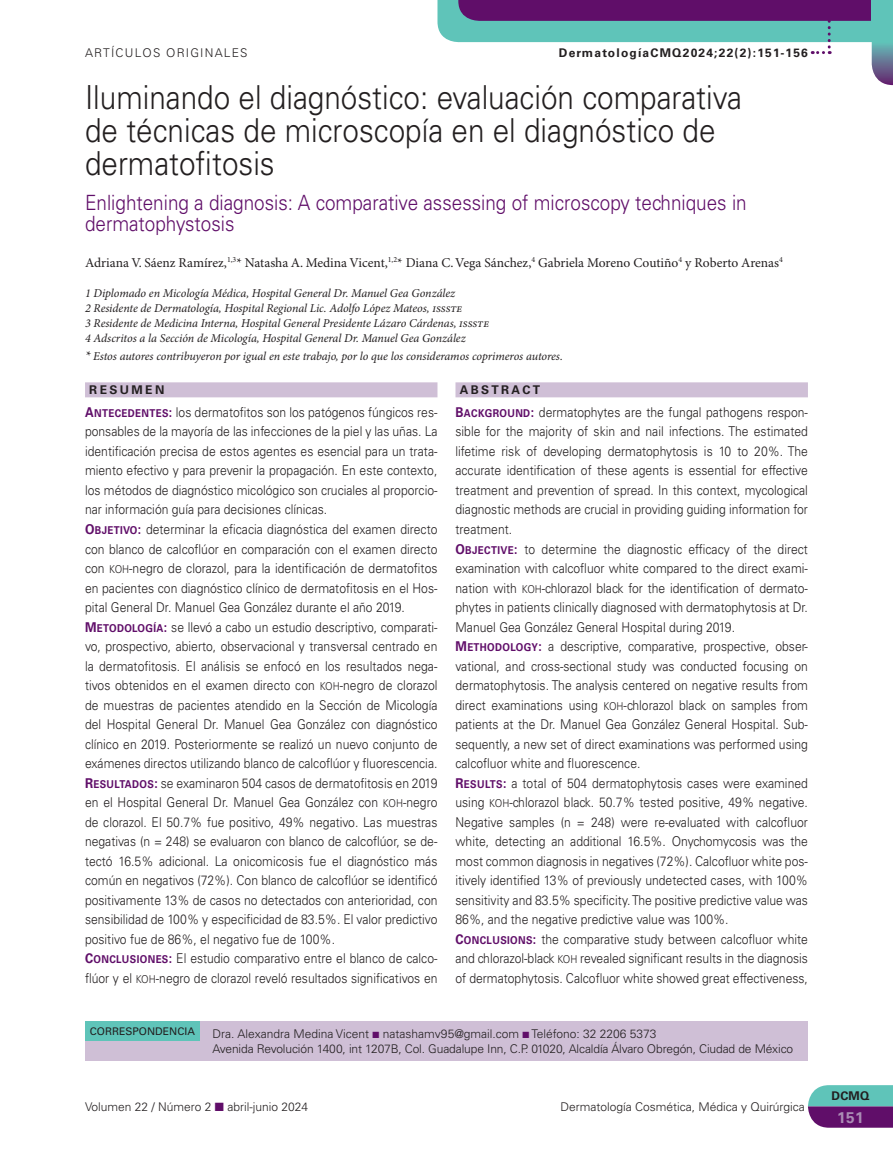
<style>
.page{position:relative;width:893px;height:1149px;background:#fff}
.page>*{position:absolute;margin:0;border:0;box-sizing:border-box;transform-origin:0 0}
.t1{font:300 33px/33px "Univers LT Std";color:#231f20;scale:.9 1}
.t2{font:300 21px/21px "Univers LT Std";color:#600e69;scale:.9 1}
.t3{font:700 15.45px "Univers LT Std";color:#aa8cb4}
.t4{font:300 13.5px/19.5px "Univers LT Std";color:#231f20;scale:.9 1}
.t5{font:13.5px "Minion Pro";letter-spacing:-.005em;color:#231f20}
.t6{font:italic 12px/15px "Minion Pro";letter-spacing:-.005em;color:#231f20}
.t7{font:300 12px/15px "Univers LT Std";color:#231f20}
.t8{font:700 12px "Univers LT Std";letter-spacing:.1em;color:#231f20}
.t9{font:300 12px "Univers LT Std";letter-spacing:.1em;color:#231f20}
.t10{font:700 12px "Univers LT Std";letter-spacing:.2em;color:#231f20}
.t11{font:10.5px "Univers LT Std";color:#231f20}
.s1{font-size:13.5px}
.s2{font-family:"Univers LT Std Bold SC800";font-weight:400;color:#600e69}
.s3{font-family:"Univers LT Std Bold SC800";font-weight:400;font-size:10.8px;color:#600e69}
.s4{font-family:"Univers LT Std Light SC800";font-weight:400;font-size:10.8px}
.s5{color:#600e69}
</style>
<div class="page">
<svg style="left:437px;top:0;width:456px;height:85px"></svg>
<div style="left:872px;top:0;width:21px;height:42px;background:#5fc4b9"></div>
<svg style="left:808px;top:1085px;width:85px;height:42px;background:#687297"></svg>
<div style="left:85px;top:1021px;width:723px;height:39px;background:#cfbfd6"></div>
<div style="left:85px;top:1021px;width:115px;height:19px;background:#5fc4b9"></div>
<div style="left:85px;top:382px;width:352px;height:15px;background:#cfbfd6"></div>
<div style="left:455px;top:382px;width:353px;height:15px;background:#cfbfd6"></div>
<p class="t9" style="left:85px;top:46px;width:164px">ARTÍCULOS ORIGINALES</p>
<p class="t8" style="left:559px;top:46px;width:251px">DermatologíaCMQ2024;22(2):151-156</p>
<h1 class="t1" style="left:85px;top:81px;width:731px">Iluminando el diagnóstico: evaluación comparativa de técnicas de microscopía en el diagnóstico de dermatofitosis</h1>
<h2 class="t2" style="left:85px;top:192px;width:737px">Enlightening a diagnosis: A comparative assessing of microscopy techniques in dermatophystosis</h2>
<p class="t5" style="left:85px;top:254px;width:699px">Adriana V. Sáenz Ramírez,<sup>1,3</sup>* Natasha A. Medina Vicent,<sup>1,2</sup>* Diana C. Vega Sánchez,<sup>4</sup> Gabriela Moreno Coutiño<sup>4</sup> y Roberto Arenas<sup>4</sup></p>
<p class="t6" style="left:85px;top:285px;width:405px">1 Diplomado en Micología Médica, Hospital General Dr. Manuel Gea González<br>2 Residente de Dermatología, Hospital Regional Lic. Adolfo López Mateos, issste<br>3 Residente de Medicina Interna, Hospital General Presidente Lázaro Cárdenas, issste 4 Adscritos a la Sección de Micología, Hospital General Dr. Manuel Gea González</p>
<p class="t6" style="left:85px;top:348px;width:479px"><span class="s1">*</span> Estos autores contribuyeron por igual en este trabajo, por lo que los consideramos coprimeros autores.</p>
<p class="t10" style="left:460px;top:383px;width:82px">ABSTRACT</p>
<p class="t4" style="left:455px;top:402px;width:393px"><span class="s2">B</span><span class="s3">ACKGROUND</span><span class="s2">:</span> dermatophytes are the fungal pathogens respon&shy;sible for the majority of skin and nail infections. The estimated lifetime risk of developing dermatophytosis is 10 to 20%. The accurate identification of these agents is essential for effective treatment and prevention of spread. In this context, mycological diagnostic methods are crucial in providing guiding information for treatment.<br><span class="s2">O</span><span class="s3">BJECTIVE</span><span class="s2">:</span> to determine the diagnostic efficacy of the direct examination with calcofluor white compared to the direct exami&shy;nation with <span class="s4">KOH</span>-chlorazol black for the identification of dermato&shy;phytes in patients clinically diagnosed with dermatophytosis at Dr.<br>Manuel Gea González General Hospital during 2019.<br><span class="s2">M</span><span class="s3">ETHODOLOGY</span><span class="s2">:</span> a descriptive, comparative, prospective, obser&shy;vational, and cross-sectional study was conducted focusing on dermatophytosis. The analysis centered on negative results from direct examinations using <span class="s4">KOH</span>-chlorazol black on samples from patients at the Dr. Manuel Gea González General Hospital. Sub&shy;sequently, a new set of direct examinations was performed using calcofluor white and fluorescence.<br><span class="s2">R</span><span class="s3">ESULTS</span><span class="s2">:</span> a total of 504 dermatophytosis cases were examined using <span class="s4">KOH</span>-chlorazol black. 50.7% tested positive, 49% negative.<br>Negative samples (n = 248) were re-evaluated with calcofluor white, detecting an additional 16.5%. Onychomycosis was the most common diagnosis in negatives (72%). Calcofluor white pos&shy;itively identified 13% of previously undetected cases, with 100% sensitivity and 83.5% specificity. The positive predictive value was 86%, and the negative predictive value was 100%.<br><span class="s2">C</span><span class="s3">ONCLUSIONS</span><span class="s2">:</span> the comparative study between calcofluor white and chlorazol-black <span class="s4">KOH</span> revealed significant results in the diagnosis of dermatophytosis. Calcofluor white showed great effectiveness,</p>
<p class="t10" style="left:89px;top:383px;width:77px">RESUMEN</p>
<p class="t4" style="left:85px;top:402px;width:393px"><span class="s2">A</span><span class="s3">NTECEDENTES</span><span class="s2">:</span> los dermatofitos son los patógenos fúngicos res&shy;ponsables de la mayoría de las infecciones de la piel y las uñas. La identificación precisa de estos agentes es esencial para un trata&shy;miento efectivo y para prevenir la propagación. En este contexto, los métodos de diagnóstico micológico son cruciales al proporcio&shy;nar información guía para decisiones clínicas.<br><span class="s2">O</span><span class="s3">BJETIVO</span><span class="s2">:</span> determinar la eficacia diagnóstica del examen directo con blanco de calcoflúor en comparación con el examen directo con <span class="s4">KOH</span>-negro de clorazol, para la identificación de dermatofitos en pacientes con diagnóstico clínico de dermatofitosis en el Hos&shy;pital General Dr. Manuel Gea González durante el año 2019.<br><span class="s2">M</span><span class="s3">ETODOLOGÍA</span><span class="s2">:</span> se llevó a cabo un estudio descriptivo, comparati&shy;vo, prospectivo, abierto, observacional y transversal centrado en la dermatofitosis. El análisis se enfocó en los resultados nega&shy;tivos obtenidos en el examen directo con <span class="s4">KOH</span>-negro de clorazol de muestras de pacientes atendido en la Sección de Micología del Hospital General Dr. Manuel Gea González con diagnóstico clínico en 2019. Posteriormente se realizó un nuevo conjunto de exámenes directos utilizando blanco de calcoflúor y fluorescencia.<br><span class="s2">R</span><span class="s3">ESULTADOS</span><span class="s2">:</span> se examinaron 504 casos de dermatofitosis en 2019 en el Hospital General Dr. Manuel Gea González con <span class="s4">KOH</span>-negro de clorazol. El 50.7% fue positivo, 49% negativo. Las muestras negativas (n = 248) se evaluaron con blanco de calcoflúor, se de&shy;tectó 16.5% adicional. La onicomicosis fue el diagnóstico más común en negativos (72%). Con blanco de calcoflúor se identificó positivamente 13% de casos no detectados con anterioridad, con sensibilidad de 100% y especificidad de 83.5%. El valor predictivo positivo fue de 86%, el negativo fue de 100%.<br><span class="s2">C</span><span class="s3">ONCLUSIONES</span><span class="s2">:</span> El estudio comparativo entre el blanco de calco&shy;flúor y el <span class="s4">KOH</span>-negro de clorazol reveló resultados significativos en</p>
<p class="t11" style="left:90px;top:1024px;width:107px">CORRESPONDENCIA</p>
<p class="t7" style="left:213px;top:1025px;width:582px">Dra. Alexandra Medina Vicent <span class="s5">■</span> natashamv95@gmail.com <span class="s5">■</span> Teléfono: 32 2206 5373<br>Avenida Revolución 1400, int 1207B, Col. Guadalupe Inn, C.P. 01020, Alcaldía Álvaro Obregón, Ciudad de México</p>
<p class="t7" style="left:85px;top:1098px;width:225px">Volumen 22 / Número 2 <span class="s5">■</span> abril-junio 2024</p>
<p class="t7" style="left:560px;top:1098px;width:246px">Dermatología Cosmética, Médica y Quirúrgica</p>
<p class="t8" style="left:831px;top:1088px;width:40px">DCMQ</p>
<p class="t3" style="left:837px;top:1107px;width:28px">151</p>
</div>
